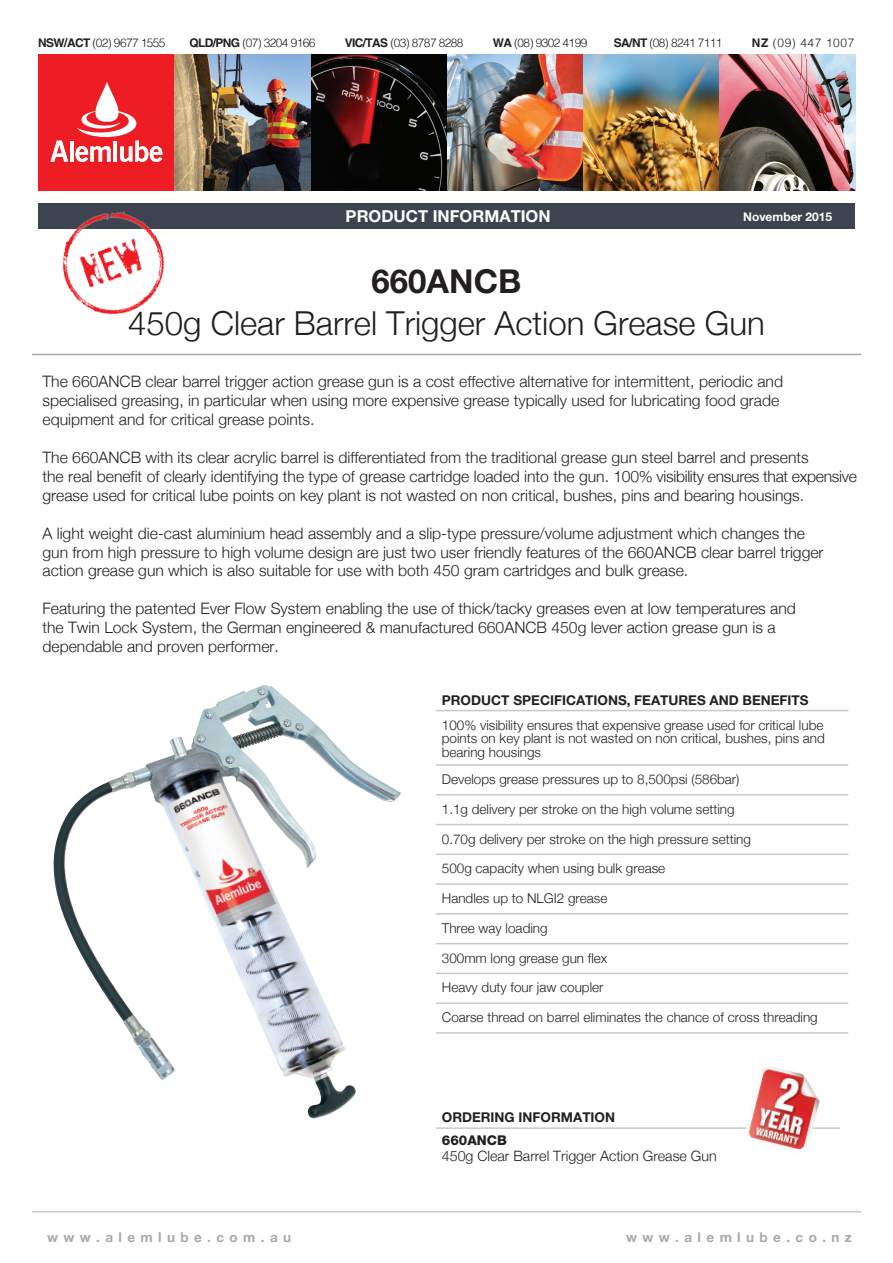
<style>
.page{position:relative;width:893px;height:1263px;background:#fff}
.page>*{position:absolute;margin:0;border:0;box-sizing:border-box;transform-origin:0 0}
.t1{font:300 33px "Helvetica Neue";color:#231f20}
.t2{font:700 33px "Helvetica Neue LT Std";color:#231f20}
.t3{font:700 16.5px "Helvetica Neue CE";color:#fff}
.t4{font:300 15.75px/18.9px "Helvetica Neue";color:#231f20}
.t5{font:300 14.25px "Helvetica Neue";color:#231f20}
.t6{font:300 13.5px/13.5px "Helvetica Neue";color:#231f20;text-align:justify}
.t7{font:700 13.5px "Helvetica Neue LT Std";color:#231f20}
.t8{font:700 13.5px "Helvetica Neue";letter-spacing:.4em;color:#a8a9ad}
.t9{font:800 13.5px "Helvetica Neue LT Std";color:#231f20}
.t10{font:700 12px "Helvetica Neue CE";color:#fff}
.t11{font:300 11.85px "Helvetica";letter-spacing:-.05em;color:#231f20}
.t12{font:300 11.85px "Helvetica";letter-spacing:.05em;color:#231f20}
.s1{font-weight:700}
</style>
<div class="page">
<hr style="left:436px;top:710px;width:412px;height:1px;background:#c7c8ca">
<hr style="left:436px;top:764px;width:412px;height:2px;background:#c7c8ca">
<hr style="left:436px;top:794px;width:412px;height:1px;background:#c7c8ca">
<hr style="left:436px;top:824px;width:412px;height:1px;background:#c7c8ca">
<hr style="left:436px;top:853px;width:412px;height:2px;background:#c7c8ca">
<hr style="left:436px;top:883px;width:412px;height:2px;background:#c7c8ca">
<hr style="left:436px;top:913px;width:412px;height:1px;background:#c7c8ca">
<hr style="left:436px;top:943px;width:412px;height:1px;background:#c7c8ca">
<hr style="left:436px;top:973px;width:412px;height:1px;background:#c7c8ca">
<hr style="left:436px;top:1002px;width:412px;height:2px;background:#c7c8ca">
<hr style="left:436px;top:1032px;width:412px;height:2px;background:#c7c8ca">
<hr style="left:32px;top:354px;width:829px;height:1px;background:#a8a9ad">
<hr style="left:32px;top:1211px;width:829px;height:1px;background:#c7c8ca">
<div style="left:39px;top:203px;width:816px;height:26px;background:#3e444f"></div>
<img style="left:54px;top:686px;width:229px;height:394px">
<img style="left:62px;top:211px;width:103px;height:104px">
<hr style="left:436px;top:1127px;width:404px;height:2px;background:#c7c8ca">
<img style="left:745px;top:1067px;width:74px;height:83px">
<div style="left:39px;top:54px;width:136px;height:136px;background:#ee1d23"></div>
<svg style="left:51px;top:141px;width:17px;height:21px"></svg>
<hr style="left:70px;top:141px;width:3px;height:21px;background:#fff">
<svg style="left:76px;top:82px;width:86px;height:80px"></svg>
<img style="left:175px;top:54px;width:136px;height:136px">
<svg style="left:311px;top:54px;width:136px;height:136px;background:#1d0e0d"></svg>
<img style="left:447px;top:54px;width:136px;height:136px">
<img style="left:583px;top:54px;width:136px;height:136px">
<img style="left:719px;top:54px;width:136px;height:136px">
<p class="t11" style="left:38px;top:36px;width:129px"><span class="s1">NSW/ACT</span> (02) 9677 1555</p>
<p class="t11" style="left:189px;top:36px;width:127px"><span class="s1">QLD/PNG</span> (07) 3204 9166</p>
<p class="t11" style="left:345px;top:36px;width:120px"><span class="s1">VIC/TAS</span> (03) 8787 8288</p>
<p class="t11" style="left:493px;top:36px;width:96px"><span class="s1">WA</span> (08) 9302 4199</p>
<p class="t11" style="left:614px;top:36px;width:110px"><span class="s1">SA/NT</span> (08) 8241 7111</p>
<p class="t12" style="left:752px;top:36px;width:104px"><span class="s1">NZ</span> (09) 447 1007</p>
<p class="t3" style="left:346px;top:206px;width:207px">PRODUCT INFORMATION</p>
<p class="t10" style="left:743px;top:209px;width:91px">November 2015</p>
<h1 class="t2" style="left:372px;top:261px;width:151px">660ANCB</h1>
<h1 class="t1" style="left:128px;top:303px;width:638px">450g Clear Barrel Trigger Action Grease Gun</h1>
<p class="t4" style="left:43px;top:372px;width:742px">The 660ANCB clear barrel trigger action grease gun is a cost effective alternative for intermittent, periodic and specialised greasing, in particular when using more expensive grease typically used for lubricating food grade equipment and for critical grease points.</p>
<p class="t4" style="left:43px;top:448px;width:816px">The 660ANCB with its clear acrylic barrel is differentiated from the traditional grease gun steel barrel and presents<br>the real benefit of clearly identifying the type of grease cartridge loaded into the gun. 100% visibility ensures that expensive grease used for critical lube points on key plant is not wasted on non critical, bushes, pins and bearing housings.</p>
<p class="t4" style="left:43px;top:523px;width:783px">A light weight die-cast aluminium head assembly and a slip-type pressure/volume adjustment which changes the gun from high pressure to high volume design are just two user friendly features of the 660ANCB clear barrel trigger action grease gun which is also suitable for use with both 450 gram cartridges and bulk grease.</p>
<p class="t4" style="left:43px;top:599px;width:755px">Featuring the patented Ever Flow System enabling the use of thick/tacky greases even at low temperatures and the Twin Lock System, the German engineered &amp; manufactured 660ANCB 450g lever action grease gun is a dependable and proven performer.</p>
<p class="t7" style="left:442px;top:691px;width:368px">PRODUCT SPECIFICATIONS, FEATURES AND BENEFITS</p>
<p class="t6" style="left:442px;top:718px;width:385px">100% visibility ensures that expensive grease used for critical lube points on key plant is not wasted on non critical, bushes, pins and bearing housings</p>
<p class="t6" style="left:442px;top:772px;width:299px">Develops grease pressures up to 8,500psi (586bar)</p>
<p class="t6" style="left:442px;top:802px;width:294px">1.1g delivery per stroke on the high volume setting</p>
<p class="t6" style="left:442px;top:832px;width:311px">0.70g delivery per stroke on the high pressure setting</p>
<p class="t6" style="left:442px;top:861px;width:225px">500g capacity when using bulk grease</p>
<p class="t6" style="left:442px;top:891px;width:167px">Handles up to NLGI2 grease</p>
<p class="t6" style="left:442px;top:921px;width:107px">Three way loading</p>
<p class="t6" style="left:442px;top:951px;width:167px">300mm long grease gun flex</p>
<p class="t6" style="left:442px;top:981px;width:163px">Heavy duty four jaw coupler</p>
<p class="t6" style="left:442px;top:1010px;width:377px">Coarse thread on barrel eliminates the chance of cross threading</p>
<p class="t7" style="left:442px;top:1109px;width:175px">ORDERING INFORMATION</p>
<p class="t9" style="left:442px;top:1132px;width:67px">660ANCB</p>
<p class="t5" style="left:442px;top:1147px;width:276px">450g Clear Barrel Trigger Action Grease Gun</p>
<p class="t8" style="left:47px;top:1228px;width:246px">www.alemlube.com.au</p>
<p class="t8" style="left:626px;top:1228px;width:227px">www.alemlube.co.nz</p>
</div>
